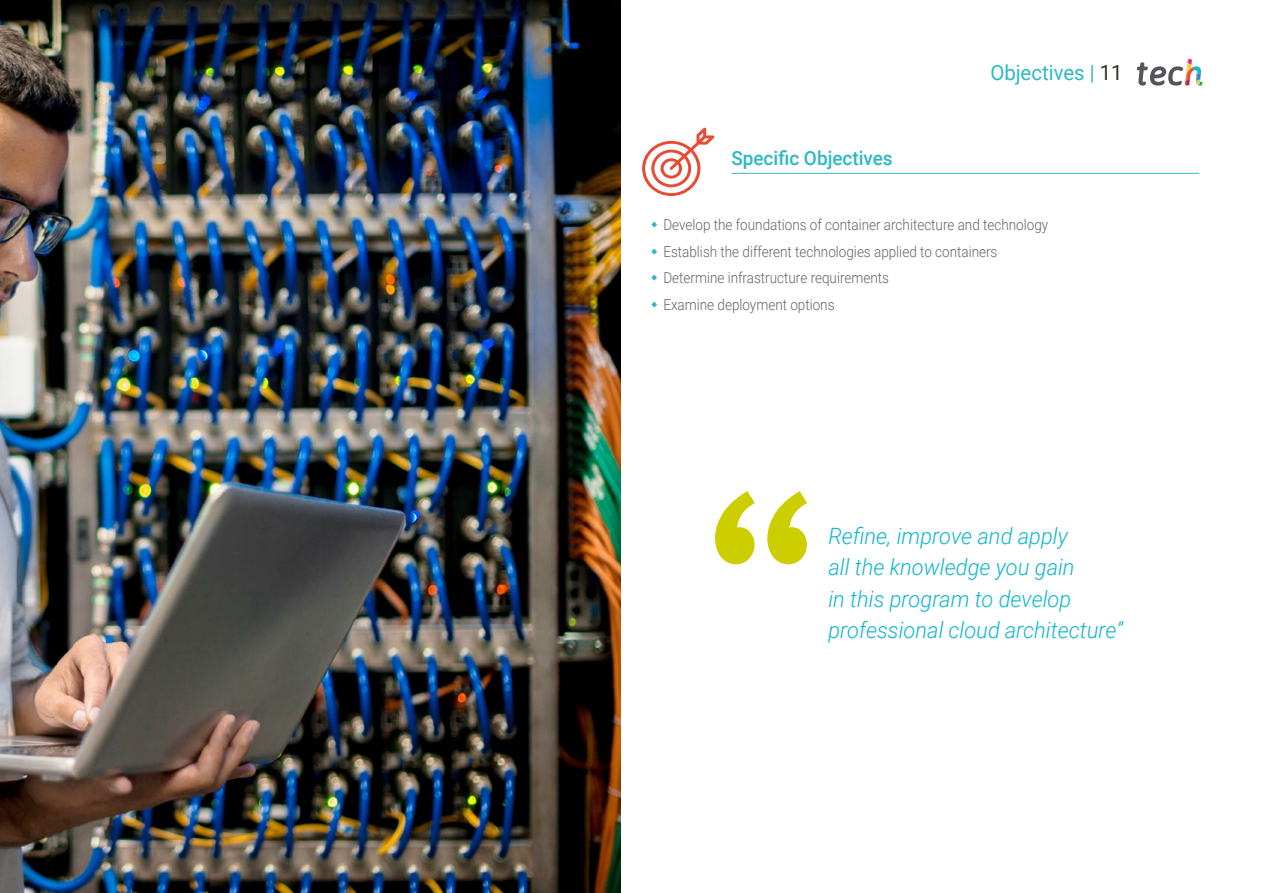
<style>
.page{position:relative;width:1263px;height:893px;background:#fff}
.page>*{position:absolute;margin:0;border:0;box-sizing:border-box;transform-origin:0 0}
.t1{font:italic 300 22.5px/31.5px "Roboto";color:#0fb6cf}
.t2{font:21px "Roboto";color:#2db8c5}
.t3{font:500 19.5px "Roboto";color:#2db8c5}
.t4{font:300 15px/26.7px "Roboto";color:#61646a;scale:.9 1}
.s1{color:#312e20}
</style>
<div class="page">
<hr style="left:731px;top:173px;width:468px;height:1px;background:#2db8c5">
<svg style="left:642px;top:128px;width:72px;height:68px"></svg>
<img style="left:0;top:0;width:621px;height:893px">
<svg style="left:1137px;top:59px;width:65px;height:27px"></svg>
<svg style="left:715px;top:491px;width:92px;height:73px"></svg>
<h3 class="t3" style="left:731px;top:144px;width:163px">Specific Objectives</h3>
<h2 class="t2" style="left:990px;top:57px;width:134px">Objectives | <span class="s1">11</span></h2>
<p class="t4" style="left:663px;top:211px;width:429px">Develop the foundations of container architecture and technology Establish the different technologies applied to containers Determine infrastructure requirements<br>Examine deployment options</p>
<h1 class="t1" style="left:828px;top:519px;width:296px">Refine, improve and apply<br>all the knowledge you gain<br>in this program to develop professional cloud architecture”</h1>
</div>
